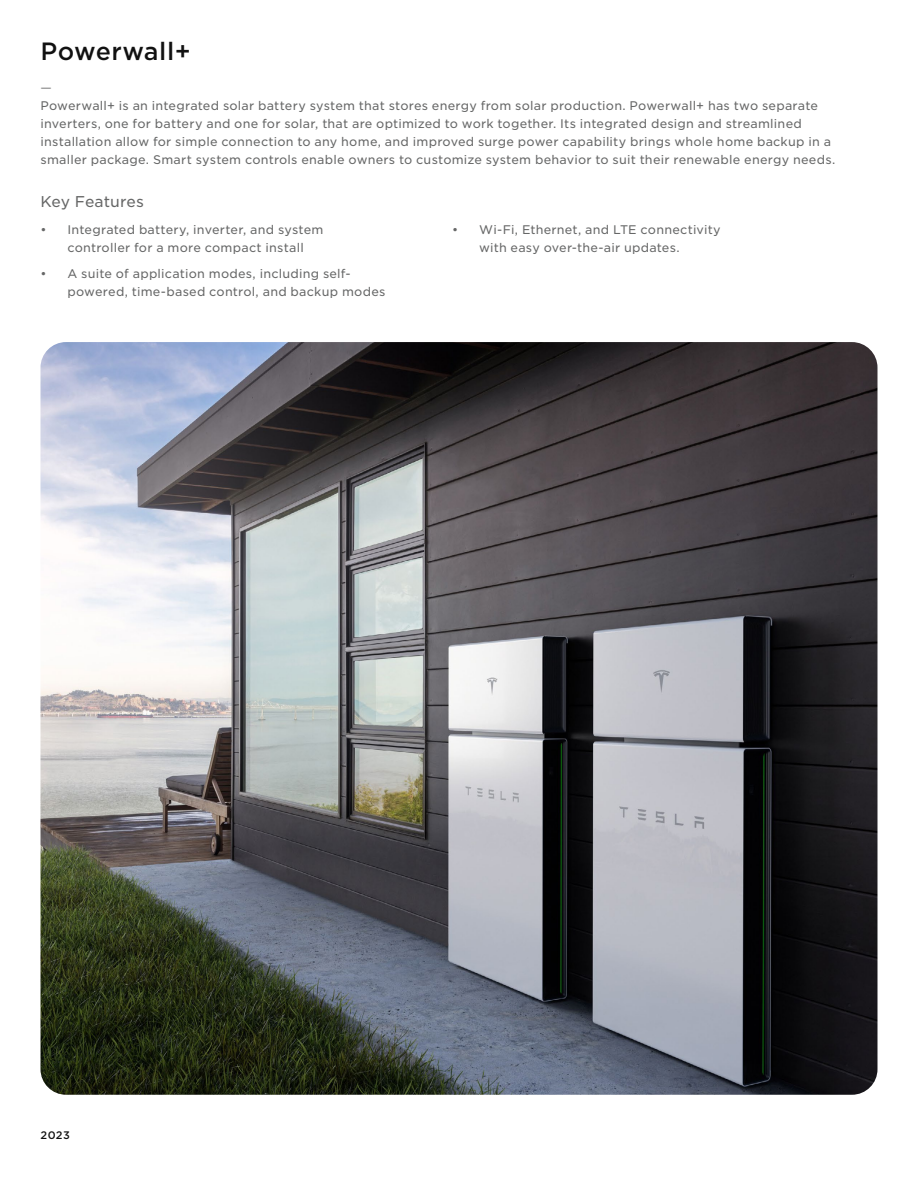
<style>
.page{position:relative;width:918px;height:1188px;background:#fff}
.page>*{position:absolute;margin:0;border:0;box-sizing:border-box;transform-origin:0 0}
.t1{font:500 24px "Gotham S Sm";letter-spacing:.015em;color:#111}
.t2{font:15px "Gotham S Sm";color:#666767}
.t3{font:12px/18px "Gotham S Sm";letter-spacing:.02em;color:#666767}
.t4{font:12px "Gotham S Sm";color:#888}
.t5{font:500 10.5px "Gotham S Sm";color:#111}
</style>
<div class="page">
<img style="left:40px;top:342px;width:838px;height:753px">
<h1 class="t1" style="left:40px;top:35px;width:152px">Powerwall+</h1>
<p class="t4" style="left:40px;top:79px;width:13px">—</p>
<p class="t3" style="left:40px;top:96px;width:796px">Powerwall+ is an integrated solar battery system that stores energy from solar production. Powerwall+ has two separate inverters, one for battery and one for solar, that are optimized to work together. Its integrated design and streamlined installation allow for simple connection to any home, and improved surge power capability brings whole home backup in a smaller package. Smart system controls enable owners to customize system behavior to suit their renewable energy needs.</p>
<p class="t2" style="left:40px;top:192px;width:105px">Key Features</p>
<p class="t3" style="left:68px;top:220px;width:258px;text-indent:-27px">• Integrated battery, inverter, and system controller for a more compact install</p>
<p class="t3" style="left:68px;top:265px;width:319px;text-indent:-27px">• A suite of application modes, including self&shy;powered, time-based control, and backup modes</p>
<p class="t3" style="left:479px;top:220px;width:243px;text-indent:-27px">• Wi-Fi, Ethernet, and LTE connectivity with easy over-the-air updates.</p>
<p class="t5" style="left:40px;top:1128px;width:31px">2023</p>
</div>
